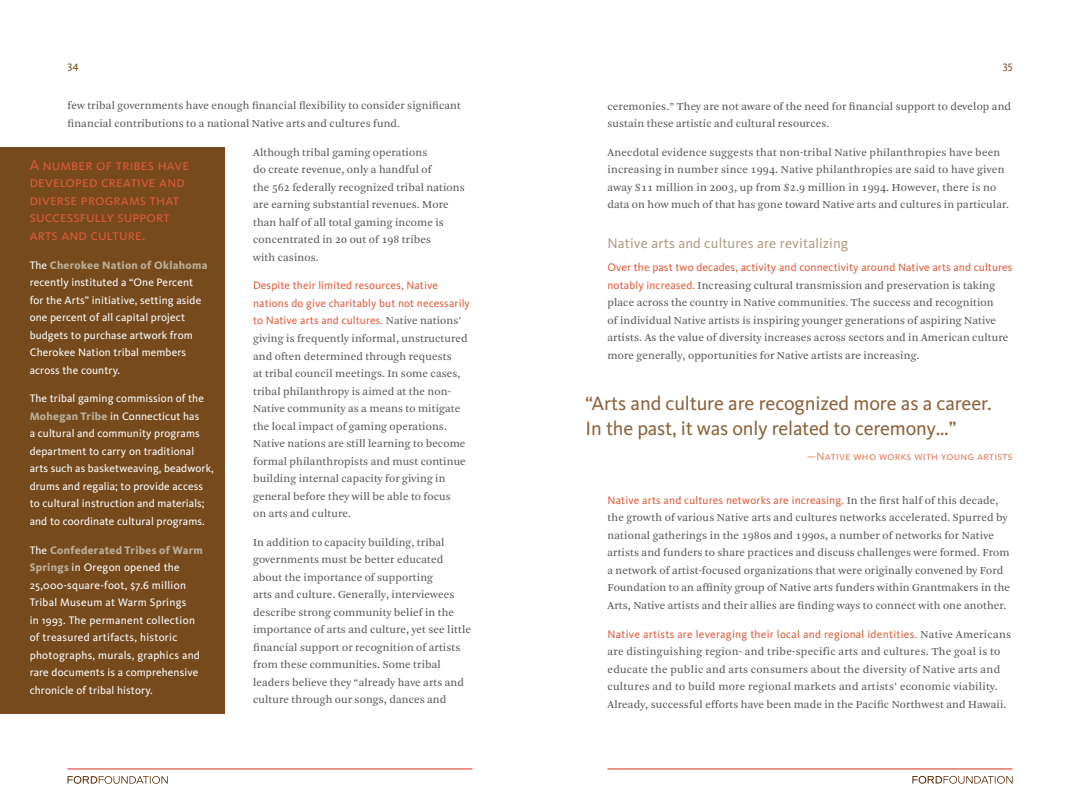
<style>
.page{position:relative;width:1080px;height:810px;background:#fff}
.page>*{position:absolute;margin:0;border:0;box-sizing:border-box;transform-origin:0 0}
.t1{font:20px/25px "Kievit";letter-spacing:-.01em;color:#8d633e}
.t2{font:15px/17.5px "Kievit Regular SC";letter-spacing:.01em;color:#e05b3c}
.t3{font:14.38px "Kievit";letter-spacing:.01em;color:#ae9d84}
.t4{font:11.25px/17.5px "Arnhem Blond";letter-spacing:.01em;color:#58595b}
.t5{font:11.25px/17.5px "Kievit";letter-spacing:.01em;color:#fff}
.t6{font:11.25px/17.5px "Kievit";letter-spacing:.01em;color:#e05b3c}
.t7{font:11.25px "Kievit Book SC";letter-spacing:.025em;color:#e88161}
.t8{font:11.25px "Kievit";color:#774a1e}
.s1{font-family:"Arnhem Blond";color:#58595b}
.s2{font-family:"Kievit";color:#e05b3c}
.s3{font-weight:800;color:#bcad97}
</style>
<div class="page">
<svg style="left:68px;top:776px;width:100px;height:8px"></svg>
<hr style="left:68px;top:769px;width:404px;height:1px;background:#da2a21">
<hr style="left:608px;top:769px;width:404px;height:1px;background:#da2a21">
<svg style="left:912px;top:776px;width:101px;height:8px"></svg>
<div style="left:0;top:148px;width:225px;height:566px;background:#774a1e"></div>
<p class="t8" style="left:68px;top:59px;width:13px">34</p>
<p class="t8" style="left:1003px;top:59px;width:11px">35</p>
<p class="t4" style="left:68px;top:97px;width:395px">few tribal governments have enough financial flexibility to consider significant financial contributions to a national Native arts and cultures fund.</p>
<p class="t4" style="left:253px;top:144px;width:213px">Although tribal gaming operations<br>do create revenue, only a handful of<br>the 562 federally recognized tribal nations are earning substantial revenues. More than half of all total gaming income is concentrated in 20 out of 198 tribes<br>with casinos.</p>
<p class="t6" style="left:253px;top:277px;width:218px">Despite their limited resources, Native nations do give charitably but not necessarily to Native arts and cultures. <span class="s1">Native nations’</span></p>
<p class="t4" style="left:253px;top:330px;width:216px">giving is frequently informal, unstructured and often determined through requests<br>at tribal council meetings. In some cases, tribal philanthropy is aimed at the non-Native community as a means to mitigate the local impact of gaming operations.<br>Native nations are still learning to become formal philanthropists and must continue building internal capacity for giving in general before they will be able to focus<br>on arts and culture.</p>
<p class="t4" style="left:253px;top:534px;width:219px">In addition to capacity building, tribal governments must be better educated about the importance of supporting<br>arts and culture. Generally, interviewees describe strong community belief in the importance of arts and culture, yet see little financial support or recognition of artists from these communities. Some tribal leaders believe they “already have arts and culture through our songs, dances and</p>
<p class="t4" style="left:608px;top:97px;width:405px">ceremonies.” They are not aware of the need for financial support to develop and sustain these artistic and cultural resources.</p>
<p class="t4" style="left:608px;top:144px;width:403px">Anecdotal evidence suggests that non-tribal Native philanthropies have been increasing in number since 1994. Native philanthropies are said to have given away $11 million in 2003, up from $2.9 million in 1994. However, there is no data on how much of that has gone toward Native arts and cultures in particular.</p>
<p class="t3" style="left:608px;top:235px;width:242px">Native arts and cultures are revitalizing</p>
<p class="t6" style="left:608px;top:259px;width:406px">Over the past two decades, activity and connectivity around Native arts and cultures</p>
<p class="t4" style="left:608px;top:277px;width:402px"><span class="s2">notably increased.</span> Increasing cultural transmission and preservation is taking place across the country in Native communities. The success and recognition<br>of individual Native artists is inspiring younger generations of aspiring Native artists. As the value of diversity increases across sectors and in American culture more generally, opportunities for Native artists are increasing.</p>
<h2 class="t2" style="left:30px;top:156px;width:161px">A number of tribes have developed creative and diverse programs that successfully support arts and culture.</h2>
<p class="t5" style="left:30px;top:256px;width:179px">The <span class="s3">Cherokee Nation of Oklahoma </span>recently instituted a “One Percent for the Arts” initiative, setting aside one percent of all capital project budgets to purchase artwork from<br>Cherokee Nation tribal members across the country.</p>
<p class="t5" style="left:30px;top:390px;width:186px">The tribal gaming commission of the <span class="s3">Mohegan Tribe</span> in Connecticut has<br>a cultural and community programs department to carry on traditional arts such as basketweaving, beadwork, drums and regalia; to provide access to cultural instruction and materials; and to coordinate cultural programs.</p>
<p class="t5" style="left:30px;top:541px;width:175px">The <span class="s3">Confederated Tribes of Warm<br>Springs</span> in Oregon opened the<br>25,000-square-foot, $7.6 million<br>Tribal Museum at Warm Springs<br>in 1993. The permanent collection of treasured artifacts, historic photographs, murals, graphics and rare documents is a comprehensive chronicle of tribal history.</p>
<h1 class="t1" style="left:585px;top:391px;width:408px">“Arts and culture are recognized more as a career.<br>In the past, it was only related to ceremony…”</h1>
<p class="t7" style="left:807px;top:449px;width:207px">—Native who works with young artists</p>
<p class="t6" style="left:608px;top:491px;width:393px">Native arts and cultures networks are increasing. <span class="s1">In the first half of this decade,</span></p>
<p class="t4" style="left:608px;top:509px;width:404px">the growth of various Native arts and cultures networks accelerated. Spurred by national gatherings in the 1980s and 1990s, a number of networks for Native artists and funders to share practices and discuss challenges were formed. From a network of artist-focused organizations that were originally convened by Ford Foundation to an affinity group of Native arts funders within Grantmakers in the Arts, Native artists and their allies are finding ways to connect with one another.</p>
<p class="t6" style="left:608px;top:625px;width:405px">Native artists are leveraging their local and regional identities. <span class="s1">Native Americans</span></p>
<p class="t4" style="left:608px;top:643px;width:401px">are distinguishing region- and tribe-specific arts and cultures. The goal is to educate the public and arts consumers about the diversity of Native arts and cultures and to build more regional markets and artists’ economic viability.<br>Already, successful efforts have been made in the Pacific Northwest and Hawaii.</p>
</div>
